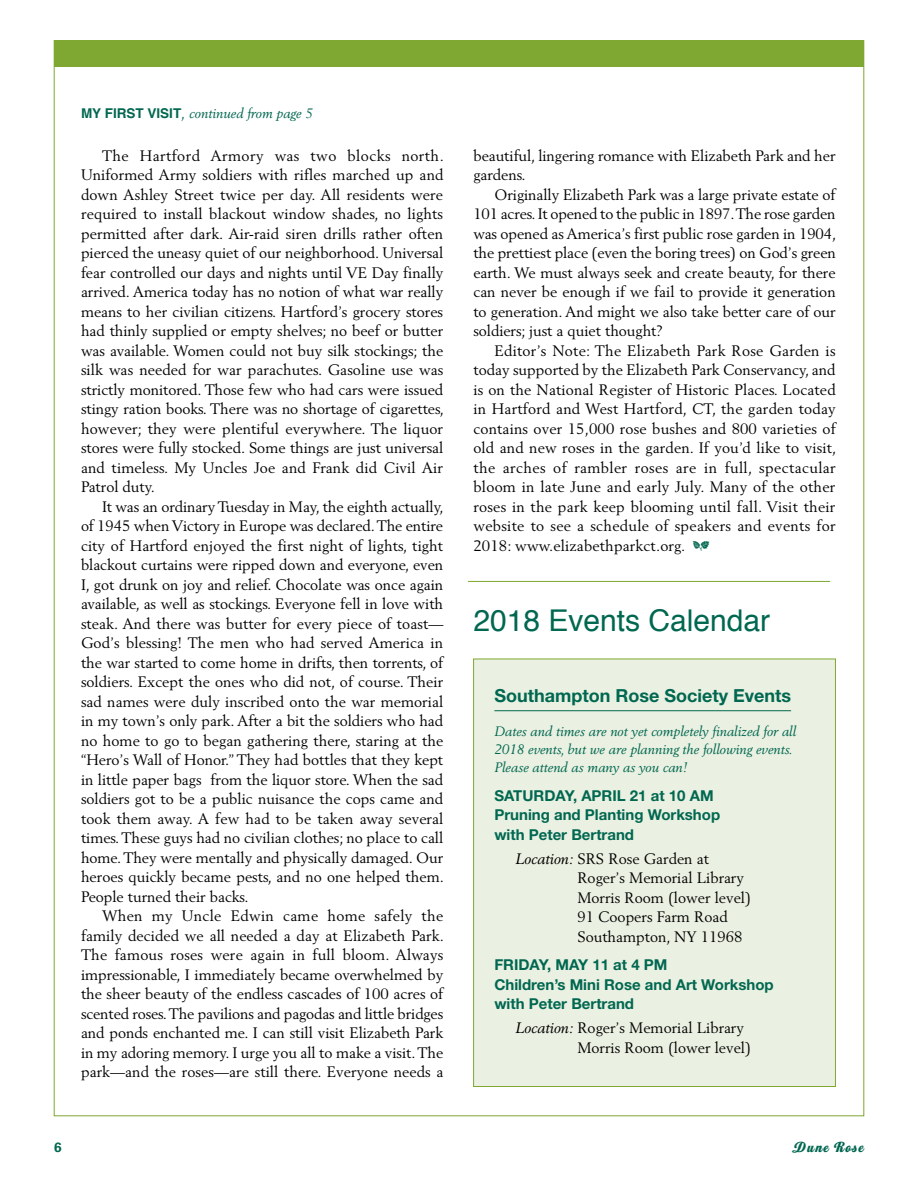
<style>
.page{position:relative;width:918px;height:1188px;background:#fff}
.page>*{position:absolute;margin:0;border:0;box-sizing:border-box;transform-origin:0 0}
.t1{font:30px "Helvetica";color:#006750}
.t2{font:700 18px "Helvetica Neue";color:#006750}
.t3{font:15px/19.5px "Berling";color:#000;text-align:justify}
.t4{font:700 15px/19.5px "Helvetica Neue";color:#006750}
.t5{font:15px "Home Run Script";letter-spacing:.1em;color:#006750}
.t6{font:italic 13.5px/18px "Berling";color:#006750}
.t7{font:700 13.5px "Univers";color:#006750}
.s1{font-family:"Helvetica";font-weight:700;font-style:normal}
.s2{font-size:15px}
.s3{font-family:"Type Embellishments One Plain";color:#006750}
.s4{font-style:italic}
</style>
<div class="page">
<div style="left:54px;top:40px;width:810px;height:28px;background:#7ea831"></div>
<hr style="left:468px;top:581px;width:362px;height:1px;background:#7ea831">
<div style="left:473px;top:659px;width:363px;height:428px;background:#ebf1e2;border:1px solid #7ea831"></div>
<hr style="left:494px;top:710px;width:297px;height:1px;background:#006750">
<p class="t6" style="left:81px;top:105px;width:233px"><span class="s1">MY FIRST VISIT</span><span class="s2">,</span> continued from page 5</p>
<p class="t3" style="left:81px;top:146px;width:365px;text-indent:21px">The Hartford Armory was two blocks north.<br>Uniformed Army soldiers with rifles marched up and down Ashley Street twice per day. All residents were required to install blackout window shades, no lights permitted after dark. Air-raid siren drills rather often pierced the uneasy quiet of our neighborhood. Universal fear controlled our days and nights until VE Day finally arrived. America today has no notion of what war really means to her civilian citizens. Hartford’s grocery stores had thinly supplied or empty shelves; no beef or butter was available. Women could not buy silk stockings; the silk was needed for war parachutes. Gasoline use was strictly monitored. Those few who had cars were issued stingy ration books. There was no shortage of cigarettes, however; they were plentiful everywhere. The liquor stores were fully stocked. Some things are just universal and timeless. My Uncles Joe and Frank did Civil Air Patrol duty.</p>
<p class="t3" style="left:81px;top:497px;width:364px;text-indent:21px">It was an ordinary Tuesday in May, the eighth actually, of 1945 when Victory in Europe was declared. The entire city of Hartford enjoyed the first night of lights, tight blackout curtains were ripped down and everyone, even I, got drunk on joy and relief. Chocolate was once again available, as well as stockings. Everyone fell in love with steak. And there was butter for every piece of toast— God’s blessing! The men who had served America in the war started to come home in drifts, then torrents, of soldiers. Except the ones who did not, of course. Their sad names were duly inscribed onto the war memorial in my town’s only park. After a bit the soldiers who had no home to go to began gathering there, staring at the “Hero’s Wall of Honor.” They had bottles that they kept in little paper bags from the liquor store. When the sad soldiers got to be a public nuisance the cops came and took them away. A few had to be taken away several times. These guys had no civilian clothes; no place to call home. They were mentally and physically damaged. Our heroes quickly became pests, and no one helped them.<br>People turned their backs.</p>
<p class="t3" style="left:81px;top:906px;width:364px;text-indent:21px">When my Uncle Edwin came home safely the family decided we all needed a day at Elizabeth Park.<br>The famous roses were again in full bloom. Always impressionable, I immediately became overwhelmed by the sheer beauty of the endless cascades of 100 acres of scented roses. The pavilions and pagodas and little bridges and ponds enchanted me. I can still visit Elizabeth Park in my adoring memory. I urge you all to make a visit. The park—and the roses—are still there. Everyone needs a</p>
<p class="t3" style="left:473px;top:146px;width:364px">beautiful, lingering romance with Elizabeth Park and her gardens.</p>
<p class="t3" style="left:473px;top:185px;width:364px;text-indent:21px">Originally Elizabeth Park was a large private estate of 101 acres. It opened to the public in 1897. The rose garden was opened as America’s first public rose garden in 1904, the prettiest place (even the boring trees) on God’s green earth. We must always seek and create beauty, for there can never be enough if we fail to provide it generation to generation. And might we also take better care of our soldiers; just a quiet thought?</p>
<p class="t3" style="left:473px;top:341px;width:365px;text-indent:21px">Editor’s Note: The Elizabeth Park Rose Garden is today supported by the Elizabeth Park Conservancy, and is on the National Register of Historic Places. Located in Hartford and West Hartford, CT, the garden today contains over 15,000 rose bushes and 800 varieties of old and new roses in the garden. If you’d like to visit, the arches of rambler roses are in full, spectacular bloom in late June and early July. Many of the other roses in the park keep blooming until fall. Visit their website to see a schedule of speakers and events for 2018: www.elizabethparkct.org. <span class="s3">a</span></p>
<h1 class="t1" style="left:473px;top:597px;width:298px">2018 Events Calendar</h1>
<p class="t2" style="left:494px;top:684px;width:298px">Southampton Rose Society Events</p>
<p class="t6" style="left:494px;top:723px;width:303px">Dates and times are not yet completely finalized for all<br>2018 events, but we are planning the following events.<br>Please attend as many as you can!</p>
<p class="t4" style="left:494px;top:785px;width:227px">SATURDAY, APRIL 21 at 10 AM<br>Pruning and Planting Workshop with Peter Bertrand</p>
<p class="t3" style="left:577px;top:849px;width:175px;text-align:left;text-indent:-62px"><span class="s4">Location:</span> SRS Rose Garden at<br>Roger’s Memorial Library<br>Morris Room (lower level)<br>91 Coopers Farm Road<br>Southampton, NY 11968</p>
<p class="t4" style="left:494px;top:955px;width:281px">FRIDAY, MAY 11 at 4 PM<br>Children’s Mini Rose and Art Workshop with Peter Bertrand</p>
<p class="t3" style="left:577px;top:1018px;width:175px;text-indent:-62px"><span class="s4">Location:</span> Roger’s Memorial Library<br>Morris Room (lower level)</p>
<p class="t7" style="left:54px;top:1139px;width:9px">6</p>
<p class="t5" style="left:793px;top:1138px;width:72px">Dune Rose</p>
</div>
